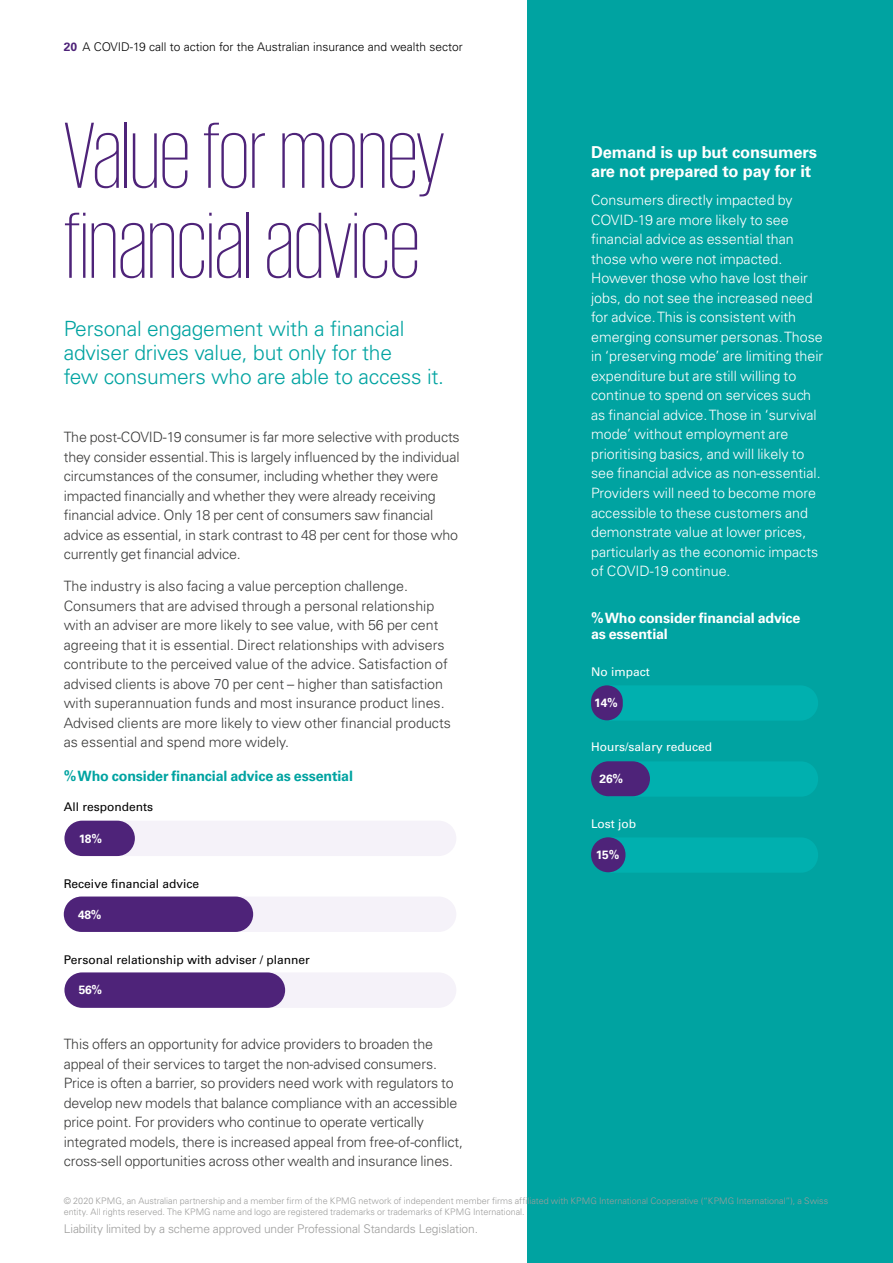
<style>
.page{position:relative;width:893px;height:1263px;background:#fff}
.page>*{position:absolute;margin:0;border:0;box-sizing:border-box;transform-origin:0 0}
.t1{font:200 96px/90px "KPMG";color:#4e2379}
.t2{font:300 21px/24px "Univers LT Std";letter-spacing:-.01em;color:#00a3a1}
.t3{font:700 16.5px/19.5px "Univers LT Std";letter-spacing:-.01em;color:#fff}
.t4{font:300 14.25px/19.5px "Univers LT Std";letter-spacing:-.01em;color:#3c3c3b}
.t5{font:300 14.25px/19.5px "Univers LT Std";color:#fff}
.t6{font:700 14.25px "Univers LT Std";letter-spacing:-.01em;color:#00a3a1}
.t7{font:700 14.25px/16.5px "Univers LT Std";letter-spacing:-.01em;color:#fff}
.t8{font:12px "Univers LT Std";color:#000}
.t9{font:300 12px "Univers LT Std";letter-spacing:-.01em;color:#9d9d9c}
.t10{font:300 12px "Univers LT Std";color:#000}
.t11{font:12px "Univers LT Std";color:#fff}
.t12{font:700 12px "Univers LT Std";letter-spacing:-.02em;color:#fff}
.t13{font:300 9px/10.8px "Univers LT Std";color:#9d9d9c}
.s1{font-weight:700;color:#4e2379}
</style>
<div class="page">
<div style="left:527px;top:0;width:366px;height:1263px;background:#00a3a1"></div>
<div style="left:239px;top:897px;width:217px;height:35px;background:#f5f2f9"></div>
<div style="left:122px;top:821px;width:334px;height:35px;background:#f5f2f9"></div>
<div style="left:271px;top:972px;width:185px;height:36px;background:#f5f2f9"></div>
<div style="left:609px;top:762px;width:209px;height:35px;background:#00b0af"></div>
<div style="left:609px;top:838px;width:209px;height:35px;background:#00b0af"></div>
<div style="left:609px;top:686px;width:209px;height:35px;background:#00b0af"></div>
<div style="left:64px;top:896px;width:189px;height:36px;background:#4e2379;border-radius:18px"></div>
<div style="left:64px;top:972px;width:221px;height:36px;background:#4e2379;border-radius:18px"></div>
<div style="left:64px;top:821px;width:71px;height:35px;background:#4e2379;border-radius:18px"></div>
<div style="left:591px;top:685px;width:32px;height:35px;background:#4e2379;border-radius:16px"></div>
<div style="left:591px;top:761px;width:59px;height:35px;background:#4e2379;border-radius:17px"></div>
<div style="left:591px;top:837px;width:34px;height:35px;background:#4e2379;border-radius:17px"></div>
<p class="t10" style="left:64px;top:40px;width:401px"><span class="s1">20</span> A COVID-19 call to action for the Australian insurance and wealth sector</p>
<h1 class="t1" style="left:64px;top:108px;width:382px">Value for money financial advice</h1>
<h2 class="t2" style="left:64px;top:316px;width:382px">Personal engagement with a financial adviser drives value, but only for the<br>few consumers who are able to access it.</h2>
<p class="t4" style="left:64px;top:427px;width:397px">The post-COVID-19 consumer is far more selective with products they consider essential. This is largely influenced by the individual circumstances of the consumer, including whether they were impacted financially and whether they were already receiving financial advice. Only 18 per cent of consumers saw financial advice as essential, in stark contrast to 48 per cent for those who currently get financial advice.</p>
<p class="t4" style="left:64px;top:577px;width:389px">The industry is also facing a value perception challenge.<br>Consumers that are advised through a personal relationship with an adviser are more likely to see value, with 56 per cent agreeing that it is essential. Direct relationships with advisers contribute to the perceived value of the advice. Satisfaction of advised clients is above 70 per cent – higher than satisfaction with superannuation funds and most insurance product lines.<br>Advised clients are more likely to view other financial products as essential and spend more widely.</p>
<p class="t6" style="left:64px;top:768px;width:291px">% Who consider financial advice as essential</p>
<p class="t8" style="left:64px;top:799px;width:91px">All respondents</p>
<p class="t12" style="left:79px;top:831px;width:25px">18%</p>
<p class="t8" style="left:64px;top:876px;width:137px">Receive financial advice</p>
<p class="t12" style="left:78px;top:907px;width:25px">48%</p>
<p class="t8" style="left:64px;top:952px;width:247px">Personal relationship with adviser / planner</p>
<p class="t12" style="left:79px;top:983px;width:25px">56%</p>
<p class="t4" style="left:64px;top:1034px;width:401px">This offers an opportunity for advice providers to broaden the appeal of their services to target the non-advised consumers.<br>Price is often a barrier, so providers need work with regulators to develop new models that balance compliance with an accessible price point. For providers who continue to operate vertically integrated models, there is increased appeal from free-of-conflict, cross-sell opportunities across other wealth and insurance lines.</p>
<p class="t3" style="left:591px;top:143px;width:227px">Demand is up but consumers are not prepared to pay for it</p>
<p class="t5" style="left:591px;top:191px;width:234px">Consumers directly impacted by COVID-19 are more likely to see financial advice as essential than those who were not impacted.<br>However those who have lost their jobs, do not see the increased need for advice. This is consistent with emerging consumer personas. Those in ‘preserving mode’ are limiting their expenditure but are still willing to continue to spend on services such as financial advice. Those in ‘survival mode’ without employment are prioritising basics, and will likely to see financial advice as non-essential.<br>Providers will need to become more accessible to these customers and demonstrate value at lower prices, particularly as the economic impacts of COVID-19 continue.</p>
<p class="t7" style="left:591px;top:609px;width:211px">% Who consider financial advice as essential</p>
<p class="t11" style="left:591px;top:664px;width:60px">No impact</p>
<p class="t12" style="left:594px;top:696px;width:25px">14%</p>
<p class="t11" style="left:591px;top:740px;width:122px">Hours/salary reduced</p>
<p class="t12" style="left:600px;top:772px;width:25px">26%</p>
<p class="t11" style="left:591px;top:816px;width:47px">Lost job</p>
<p class="t12" style="left:596px;top:848px;width:25px">15%</p>
<p class="t13" style="left:64px;top:1195px;width:766px">© 2020 KPMG, an Australian partnership and a member firm of the KPMG network of independent member firms affiliated with KPMG International Cooperative (“KPMG International”), a Swiss entity. All rights reserved. The KPMG name and logo are registered trademarks or trademarks of KPMG International.</p>
<p class="t9" style="left:64px;top:1222px;width:416px">Liability limited by a scheme approved under Professional Standards Legislation.</p>
</div>
